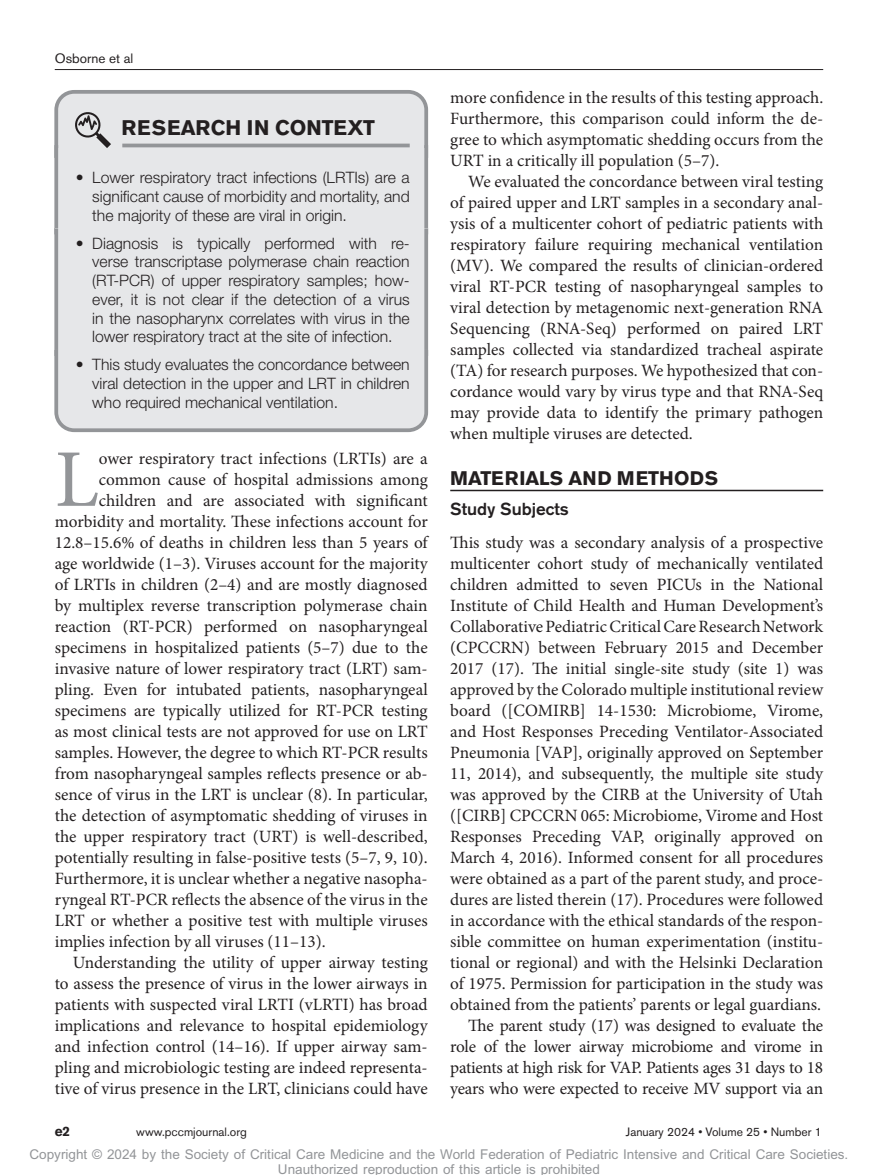
<style>
.page{position:relative;width:878px;height:1175px;background:#fff}
.page>*{position:absolute;margin:0;border:0;box-sizing:border-box;transform-origin:0 0}
.t1{font:81.9px "Minion Pro";color:#939598}
.t2{font:700 21px "Akzidenz Grotesk BE";color:#231f20}
.t3{font:700 19.5px "Akzidenz Grotesk BE";color:#231f20}
.t4{font:17.25px/21px "Minion Pro";letter-spacing:-.005em;color:#231f20;text-align:justify}
.t5{font:500 17.25px "Akzidenz Grotesk BE";color:#231f20}
.t6{font:300 15.75px/18.8px "Helvetica Neue LT Std";color:#231f20;text-align:justify}
.t7{font:13.5px/15px "Arial MT Std";color:#939598;text-align:center}
.t8{font:13.5px "Akzidenz Grotesk BE";color:#231f20}
.t9{font:700 13.5px "Akzidenz Grotesk BE";color:#231f20}
.t10{font:12px "Akzidenz Grotesk BE";color:#231f20}
</style>
<div class="page">
<hr style="left:55px;top:69px;width:768px;height:1px;background:#231f20">
<hr style="left:450px;top:490px;width:373px;height:1px;background:#231f20">
<div style="left:55px;top:148px;width:373px;height:86px;background:#e6e7e9"></div>
<svg style="left:54px;top:162px;width:4px;height:66px"></svg>
<svg style="left:424px;top:162px;width:4px;height:66px"></svg>
<div style="left:55px;top:228px;width:373px;height:128px;background:#e6e7e9"></div>
<svg style="left:54px;top:228px;width:4px;height:118px"></svg>
<svg style="left:424px;top:228px;width:4px;height:118px"></svg>
<svg style="left:54px;top:346px;width:375px;height:87px;background:#e1e2e4"></svg>
<svg style="left:54px;top:90px;width:375px;height:72px"></svg>
<p class="t8" style="left:55px;top:50px;width:80px">Osborne et al</p>
<p class="t2" style="left:122px;top:115px;width:255px">RESEARCH IN CONTEXT</p>
<p class="t6" style="left:92px;top:168px;width:319px;text-indent:-17px">• Lower respiratory tract infections (LRTIs) are a significant cause of morbidity and mortality, and the majority of these are viral in origin.</p>
<p class="t6" style="left:92px;top:233px;width:319px;text-indent:-17px">• Diagnosis is typically performed with re&shy;verse transcriptase polymerase chain reaction (RT-PCR) of upper respiratory samples; how&shy;ever, it is not clear if the detection of a virus in the nasopharynx correlates with virus in the lower respiratory tract at the site of infection.</p>
<p class="t6" style="left:92px;top:355px;width:319px;text-indent:-17px">• This study evaluates the concordance between viral detection in the upper and LRT in children who required mechanical ventilation.</p>
<h1 class="t1" style="left:55px;top:425px;width:46px">L</h1>
<p class="t4" style="left:99px;top:448px;width:330px">ower respiratory tract infections (LRTIs) are a</p>
<p class="t4" style="left:99px;top:469px;width:330px">common cause of hospital admissions among</p>
<p class="t4" style="left:99px;top:490px;width:330px">children and are associated with significant</p>
<p class="t4" style="left:55px;top:511px;width:374px">morbidity and mortality. These infections account for</p>
<p class="t4" style="left:55px;top:532px;width:374px">12.8–15.6% of deaths in children less than 5 years of</p>
<p class="t4" style="left:55px;top:553px;width:374px">age worldwide (1–3). Viruses account for the majority</p>
<p class="t4" style="left:55px;top:574px;width:374px">of LRTIs in children (2–4) and are mostly diagnosed</p>
<p class="t4" style="left:55px;top:595px;width:374px">by multiplex reverse transcription polymerase chain</p>
<p class="t4" style="left:55px;top:616px;width:374px">reaction (RT-PCR) performed on nasopharyngeal</p>
<p class="t4" style="left:55px;top:637px;width:374px">specimens in hospitalized patients (5–7) due to the</p>
<p class="t4" style="left:55px;top:658px;width:374px">invasive nature of lower respiratory tract (LRT) sam-</p>
<p class="t4" style="left:55px;top:679px;width:374px">pling. Even for intubated patients, nasopharyngeal</p>
<p class="t4" style="left:55px;top:700px;width:374px">specimens are typically utilized for RT-PCR testing</p>
<p class="t4" style="left:55px;top:721px;width:374px">as most clinical tests are not approved for use on LRT</p>
<p class="t4" style="left:55px;top:742px;width:374px">samples. However, the degree to which RT-PCR results</p>
<p class="t4" style="left:55px;top:763px;width:374px">from nasopharyngeal samples reflects presence or ab-</p>
<p class="t4" style="left:55px;top:784px;width:374px">sence of virus in the LRT is unclear (8). In particular,</p>
<p class="t4" style="left:55px;top:805px;width:374px">the detection of asymptomatic shedding of viruses in</p>
<p class="t4" style="left:55px;top:826px;width:374px">the upper respiratory tract (URT) is well-described,</p>
<p class="t4" style="left:55px;top:847px;width:374px">potentially resulting in false-positive tests (5–7, 9, 10).</p>
<p class="t4" style="left:55px;top:868px;width:374px">Furthermore, it is unclear whether a negative nasopha-</p>
<p class="t4" style="left:55px;top:889px;width:374px">ryngeal RT-PCR reflects the absence of the virus in the</p>
<p class="t4" style="left:55px;top:910px;width:374px">LRT or whether a positive test with multiple viruses</p>
<p class="t4" style="left:55px;top:931px;width:272px">implies infection by all viruses (11–13).</p>
<p class="t4" style="left:73px;top:952px;width:356px">Understanding the utility of upper airway testing</p>
<p class="t4" style="left:55px;top:973px;width:374px">to assess the presence of virus in the lower airways in</p>
<p class="t4" style="left:55px;top:993px;width:374px">patients with suspected viral LRTI (vLRTI) has broad</p>
<p class="t4" style="left:55px;top:1014px;width:374px">implications and relevance to hospital epidemiology</p>
<p class="t4" style="left:55px;top:1035px;width:374px">and infection control (14–16). If upper airway sam-</p>
<p class="t4" style="left:55px;top:1056px;width:374px">pling and microbiologic testing are indeed representa-</p>
<p class="t4" style="left:55px;top:1077px;width:374px">tive of virus presence in the LRT, clinicians could have</p>
<p class="t4" style="left:450px;top:87px;width:374px">more confidence in the results of this testing approach.<br>Furthermore, this comparison could inform the de&shy;gree to which asymptomatic shedding occurs from the URT in a critically ill population (5–7).</p>
<p class="t4" style="left:450px;top:171px;width:374px;text-indent:18px">We evaluated the concordance between viral testing of paired upper and LRT samples in a secondary anal&shy;ysis of a multicenter cohort of pediatric patients with respiratory failure requiring mechanical ventilation (MV). We compared the results of clinician-ordered viral RT-PCR testing of nasopharyngeal samples to viral detection by metagenomic next-generation RNA Sequencing (RNA-Seq) performed on paired LRT samples collected via standardized tracheal aspirate (TA) for research purposes. We hypothesized that con&shy;cordance would vary by virus type and that RNA-Seq may provide data to identify the primary pathogen when multiple viruses are detected.</p>
<p class="t3" style="left:450px;top:467px;width:269px">MATERIALS AND METHODS</p>
<p class="t5" style="left:450px;top:498px;width:120px">Study Subjects</p>
<p class="t4" style="left:450px;top:532px;width:374px;text-align:right">This study was a secondary analysis of a prospective multicenter cohort study of mechanically ventilated children admitted to seven PICUs in the National Institute of Child Health and Human Development’s Collaborative Pediatric Critical Care Research Network (CPCCRN) between February 2015 and December 2017 (17). The initial single-site study (site 1) was approved by the Colorado multiple institutional review board ([COMIRB] 14-1530: Microbiome, Virome, and Host Responses Preceding Ventilator-Associated Pneumonia [VAP], originally approved on September 11, 2014), and subsequently, the multiple site study was approved by the CIRB at the University of Utah ([CIRB] CPCCRN 065: Microbiome, Virome and Host Responses Preceding VAP, originally approved on March 4, 2016). Informed consent for all procedures were obtained as a part of the parent study, and proce&shy;dures are listed therein (17). Procedures were followed in accordance with the ethical standards of the respon&shy;sible committee on human experimentation (institu&shy;tional or regional) and with the Helsinki Declaration of 1975. Permission for participation in the study was obtained from the patients’ parents or legal guardians.<br>The parent study (17) was designed to evaluate the role of the lower airway microbiome and virome in patients at high risk for VAP. Patients ages 31 days to 18 years who were expected to receive MV support via an</p>
<p class="t9" style="left:55px;top:1123px;width:17px">e2</p>
<p class="t10" style="left:136px;top:1125px;width:112px">www.pccmjournal.org</p>
<p class="t10" style="left:626px;top:1125px;width:197px">January 2024 • Volume 25 • Number 1</p>
<p class="t7" style="left:29px;top:1147px;width:820px">Copyright © 2024 by the Society of Critical Care Medicine and the World Federation of Pediatric Intensive and Critical Care Societies.<br>Unauthorized reproduction of this article is prohibited</p>
</div>
